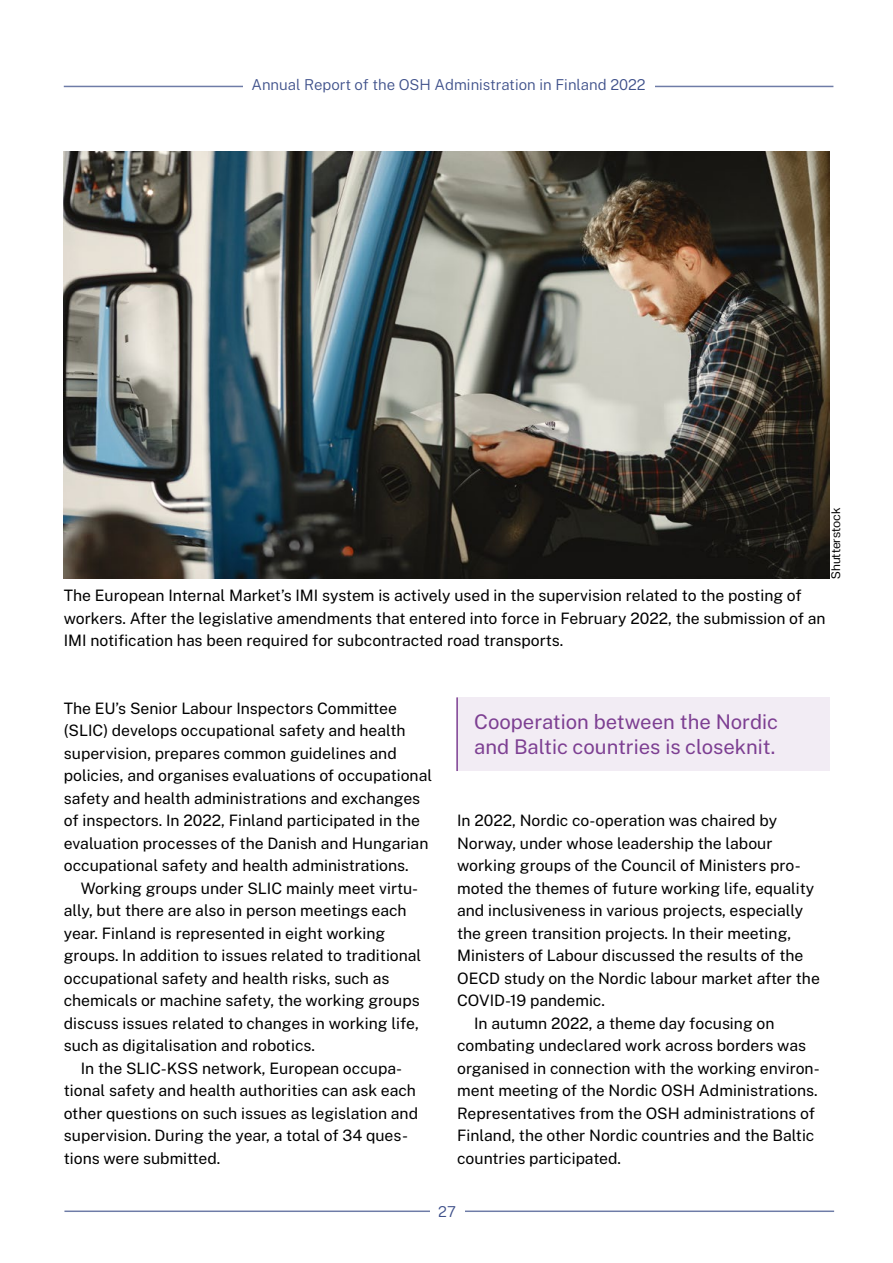
<style>
.page{position:relative;width:893px;height:1263px;background:#fff}
.page>*{position:absolute;margin:0;border:0;box-sizing:border-box;transform-origin:0 0}
.Nosto{font:20.25px/24.3px "Public Sans";color:#7d3f92}
.Alkuleipis_ylavali{font:15.75px/22.5px "Public Sans";color:#000}
.Leipis{font:15.75px/22.5px "Public Sans";color:#000}
.t1{font:300 15px "Public Sans";color:#3e508a}
.t2{font:12px "Aktiv Grotesk";color:#000}
</style>
<div class="page">
<hr style="left:64px;top:86px;width:769px;height:1px;background:#6e7ca7">
<div style="left:243px;top:68px;width:411px;height:34px;background:#fff"></div>
<hr style="left:64px;top:1210px;width:770px;height:2px;background:#6e7ca7">
<div style="left:430px;top:1194px;width:34px;height:35px;background:#fff"></div>
<img style="left:64px;top:151px;width:765px;height:428px">
<div style="left:457px;top:697px;width:372px;height:74px;background:#f2ecf4"></div>
<hr style="left:456px;top:697px;width:2px;height:74px;background:#7d3f92">
<p class="t1" style="left:251px;top:75px;width:396px">Annual Report of the OSH Administration in Finland 2022</p>
<p class="t2" style="left:829px;top:579px;width:72px;rotate:-90deg">Shutterstock</p>
<p class="Alkuleipis_ylavali" style="left:64px;top:584px;width:763px">The European Internal Market’s IMI system is actively used in the supervision related to the posting of workers. After the legislative amendments that entered into force in February 2022, the submission of an<br>IMI notification has been required for subcontracted road transports.</p>
<p class="Alkuleipis_ylavali" style="left:64px;top:696px;width:370px">The EU’s Senior Labour Inspectors Committee (SLIC) develops occupational safety and health supervision, prepares common guidelines and policies, and organises evaluations of occupational safety and health administrations and exchanges of inspectors. In 2022, Finland participated in the evaluation processes of the Danish and Hungarian occupational safety and health administrations.</p>
<p class="Leipis" style="left:64px;top:876px;width:359px;text-indent:17px">Working groups under SLIC mainly meet virtu&shy;ally, but there are also in person meetings each year. Finland is represented in eight working groups. In addition to issues related to traditional occupational safety and health risks, such as chemicals or machine safety, the working groups discuss issues related to changes in working life, such as digitalisation and robotics.</p>
<p class="Leipis" style="left:64px;top:1056px;width:356px;text-indent:17px">In the SLIC-KSS network, European occupa&shy;tional safety and health authorities can ask each other questions on such issues as legislation and supervision. During the year, a total of 34 ques&shy;tions were submitted.</p>
<p class="Nosto" style="left:474px;top:709px;width:306px">Cooperation between the Nordic and Baltic countries is closeknit.</p>
<p class="Alkuleipis_ylavali" style="left:457px;top:809px;width:364px">In 2022, Nordic co-operation was chaired by Norway, under whose leadership the labour working groups of the Council of Ministers pro&shy;moted the themes of future working life, equality and inclusiveness in various projects, especially the green transition projects. In their meeting, Ministers of Labour discussed the results of the OECD study on the Nordic labour market after the COVID-19 pandemic.</p>
<p class="Leipis" style="left:457px;top:1011px;width:364px;text-indent:17px">In autumn 2022, a theme day focusing on combating undeclared work across borders was organised in connection with the working environ&shy;ment meeting of the Nordic OSH Administrations.<br>Representatives from the OSH administrations of Finland, the other Nordic countries and the Baltic countries participated.</p>
<p class="t1" style="left:438px;top:1201px;width:19px">27</p>
</div>
